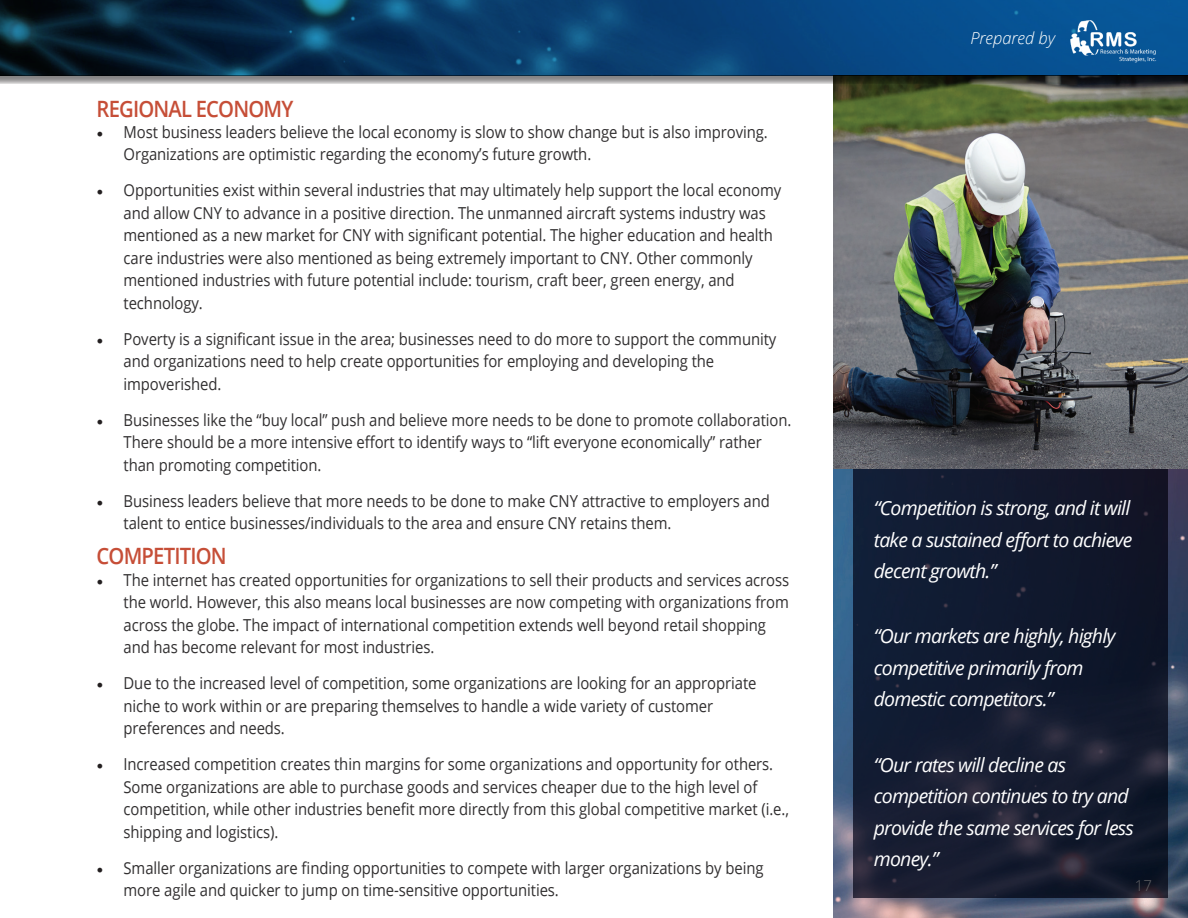
<style>
.page{position:relative;width:1188px;height:918px;background:#fff}
.page>*{position:absolute;margin:0;border:0;box-sizing:border-box;transform-origin:0 0}
.t1{font:600 22.5px "Open Sans";letter-spacing:-.04em;color:#c64e37;scale:.9 1}
.t2{font:italic 19.5px/31.5px "Open Sans";letter-spacing:-.04em;color:#fff}
.t3{font:16.5px/22.5px "Open Sans";letter-spacing:-.005em;color:#312f30;scale:.9 1}
.t4{font:italic 300 16.5px "Open Sans";color:#fff}
.t5{font:300 15px "Open Sans";color:#636366}
.s1{font-family:"Minion Pro";font-size:18px;color:#231f20}
</style>
<div class="page">
<svg style="left:0;top:0;width:1188px;height:76px;background:#083b67"></svg>
<img style="left:834px;top:84px;width:354px;height:385px">
<img style="left:834px;top:469px;width:354px;height:449px">
<img style="left:1063px;top:16px;width:98px;height:48px">
<svg style="left:854px;top:469px;width:314px;height:428px;background:#131b2f"></svg>
<svg style="left:0;top:76px;width:1188px;height:8px;background:#7d7c7a"></svg>
<h1 class="t1" style="left:97px;top:93px;width:220px">REGIONAL ECONOMY</h1>
<p class="t3" style="left:124px;top:120px;width:717px;text-indent:-27px"><span class="s1">•</span> Most business leaders believe the local economy is slow to show change but is also improving.<br>Organizations are optimistic regarding the economy’s future growth.</p>
<p class="t3" style="left:124px;top:179px;width:732px;text-indent:-27px"><span class="s1">•</span> Opportunities exist within several industries that may ultimately help support the local economy and allow CNY to advance in a positive direction. The unmanned aircraft systems industry was mentioned as a new market for CNY with significant potential. The higher education and health care industries were also mentioned as being extremely important to CNY. Other commonly mentioned industries with future potential include: tourism, craft beer, green energy, and technology.</p>
<p class="t3" style="left:124px;top:327px;width:727px;text-indent:-27px"><span class="s1">•</span> Poverty is a significant issue in the area; businesses need to do more to support the community and organizations need to help create opportunities for employing and developing the impoverished.</p>
<p class="t3" style="left:124px;top:408px;width:744px;text-indent:-27px"><span class="s1">•</span> Businesses like the “buy local” push and believe more needs to be done to promote collaboration.<br>There should be a more intensive effort to identify ways to “lift everyone economically” rather than promoting competition.</p>
<p class="t3" style="left:124px;top:489px;width:720px;text-indent:-27px"><span class="s1">•</span> Business leaders believe that more needs to be done to make CNY attractive to employers and talent to entice businesses/individuals to the area and ensure CNY retains them.</p>
<h1 class="t1" style="left:97px;top:541px;width:146px">COMPETITION</h1>
<p class="t3" style="left:124px;top:568px;width:741px;text-indent:-27px"><span class="s1">•</span> The internet has created opportunities for organizations to sell their products and services across the world. However, this also means local businesses are now competing with organizations from across the globe. The impact of international competition extends well beyond retail shopping and has become relevant for most industries.</p>
<p class="t3" style="left:124px;top:672px;width:705px;text-indent:-27px"><span class="s1">•</span> Due to the increased level of competition, some organizations are looking for an appropriate niche to work within or are preparing themselves to handle a wide variety of customer preferences and needs.</p>
<p class="t3" style="left:124px;top:753px;width:741px;text-indent:-27px"><span class="s1">•</span> Increased competition creates thin margins for some organizations and opportunity for others.<br>Some organizations are able to purchase goods and services cheaper due to the high level of competition, while other industries benefit more directly from this global competitive market (i.e., shipping and logistics).</p>
<p class="t3" style="left:124px;top:856px;width:713px;text-indent:-27px"><span class="s1">•</span> Smaller organizations are finding opportunities to compete with larger organizations by being more agile and quicker to jump on time-sensitive opportunities.</p>
<p class="t4" style="left:970px;top:27px;width:86px">Prepared by</p>
<p class="t2" style="left:874px;top:492px;width:260px;text-align:justify">“Competition is strong, and it will take a sustained effort to achieve decent growth.”</p>
<p class="t2" style="left:874px;top:620px;width:243px">“Our markets are highly, highly competitive primarily from domestic competitors.”</p>
<p class="t2" style="left:874px;top:748px;width:261px">“Our rates will decline as competition continues to try and provide the same services for less money.”</p>
<p class="t5" style="left:1135px;top:875px;width:19px">17</p>
</div>
